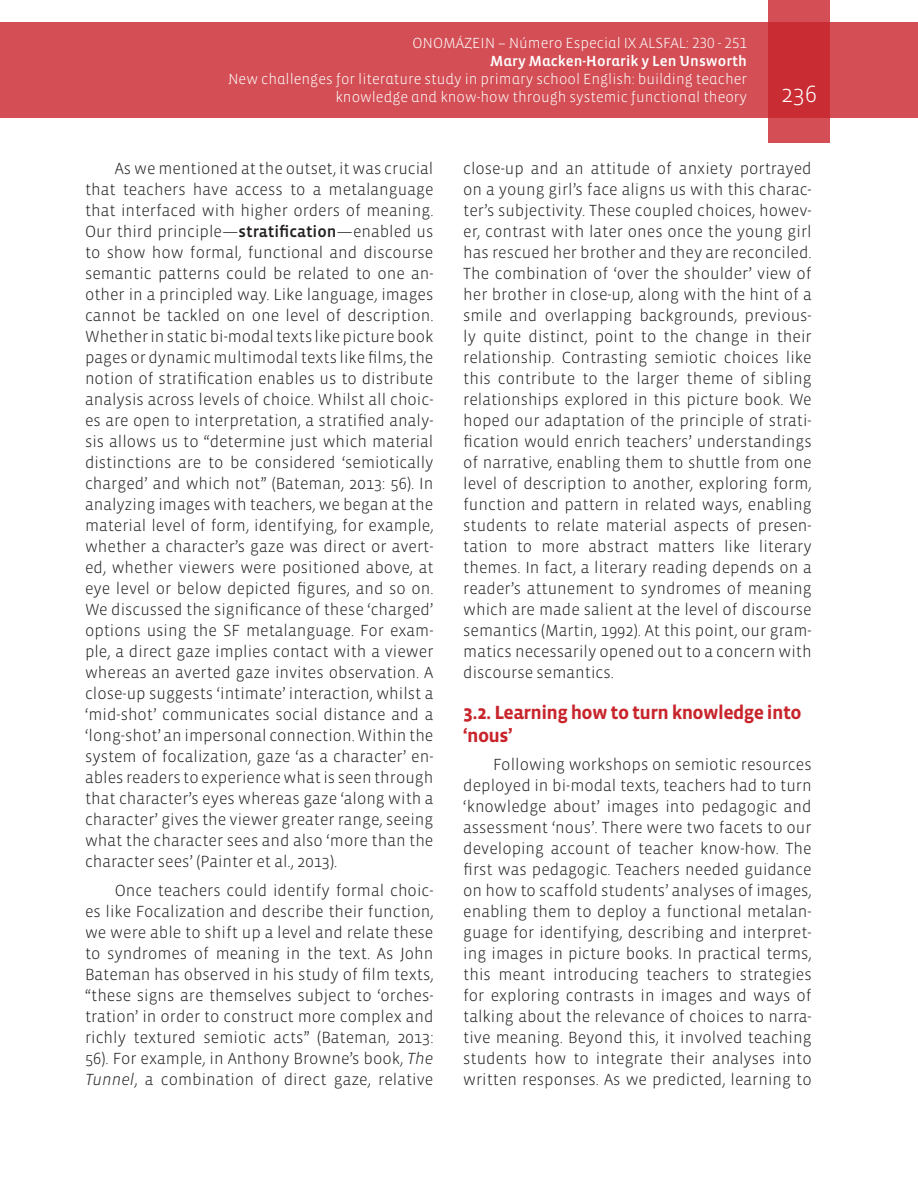
<style>
.page{position:relative;width:918px;height:1188px;background:#fff}
.page>*{position:absolute;margin:0;border:0;box-sizing:border-box;transform-origin:0 0}
.t1{font:300 24px "Vista Sans";color:#fff}
.t2{font:700 19.5px/23.4px "Vista Sans";letter-spacing:-.03em;color:#c8242b}
.Textos{font:300 16.5px/21px "Vista Sans";color:#231f20;text-align:justify}
.t3{font:300 15px/18px "Vista Sans Alt";color:#fff;text-align:right}
.t4{font:15px "Vista Sans Alt Med";color:#fff}
.s1{font-family:"Vista Sans Med";font-weight:400}
.s2{font-style:italic}
</style>
<div class="page">
<div style="left:0;top:23px;width:918px;height:95px;background:#d34f55"></div>
<svg style="left:768px;top:0;width:62px;height:143px;background:#cc373e"></svg>
<p class="t3" style="left:412px;top:35px;width:336px">ONOMÁZEIN – Número Especial IX ALSFAL: 230 - 251</p>
<p class="t4" style="left:490px;top:54px;width:258px">Mary Macken-Horarik y Len Unsworth</p>
<p class="t3" style="left:228px;top:71px;width:520px">New challenges for literature study in primary school English: building teacher knowledge and know-how through systemic functional theory</p>
<h1 class="t1" style="left:781px;top:82px;width:37px">236</h1>
<p class="Textos" style="left:85px;top:158px;width:350px;text-indent:30px">As we mentioned at the outset, it was crucial that teachers have access to a metalanguage that interfaced with higher orders of meaning.<br>Our third principle—<span class="s1">stratification</span>—enabled us to show how formal, functional and discourse semantic patterns could be related to one an&shy;other in a principled way. Like language, images cannot be tackled on one level of description.<br>Whether in static bi-modal texts like picture book pages or dynamic multimodal texts like films, the notion of stratification enables us to distribute analysis across levels of choice. Whilst all choic&shy;es are open to interpretation, a stratified analy&shy;sis allows us to “determine just which material distinctions are to be considered ‘semiotically charged’ and which not” (Bateman, 2013: 56). In analyzing images with teachers, we began at the material level of form, identifying, for example, whether a character’s gaze was direct or avert&shy;ed, whether viewers were positioned above, at eye level or below depicted figures, and so on.<br>We discussed the significance of these ‘charged’ options using the SF metalanguage. For exam&shy;ple, a direct gaze implies contact with a viewer whereas an averted gaze invites observation. A close-up suggests ‘intimate’ interaction, whilst a ‘mid-shot’ communicates social distance and a ‘long-shot’ an impersonal connection. Within the system of focalization, gaze ‘as a character’ en&shy;ables readers to experience what is seen through that character’s eyes whereas gaze ‘along with a character’ gives the viewer greater range, seeing what the character sees and also ‘more than the character sees’ (Painter et al., 2013).</p>
<p class="Textos" style="left:85px;top:881px;width:350px;text-indent:30px">Once teachers could identify formal choic&shy;es like Focalization and describe their function, we were able to shift up a level and relate these to syndromes of meaning in the text. As John Bateman has observed in his study of film texts, “these signs are themselves subject to ‘orches&shy;tration’ in order to construct more complex and richly textured semiotic acts” (Bateman, 2013:<br>56). For example, in Anthony Browne’s book, <span class="s2">The Tunnel</span>, a combination of direct gaze, relative</p>
<p class="Textos" style="left:463px;top:158px;width:350px">close-up and an attitude of anxiety portrayed on a young girl’s face aligns us with this charac&shy;ter’s subjectivity. These coupled choices, howev&shy;er, contrast with later ones once the young girl has rescued her brother and they are reconciled.<br>The combination of ‘over the shoulder’ view of her brother in close-up, along with the hint of a smile and overlapping backgrounds, previous&shy;ly quite distinct, point to the change in their relationship. Contrasting semiotic choices like this contribute to the larger theme of sibling relationships explored in this picture book. We hoped our adaptation of the principle of strati&shy;fication would enrich teachers’ understandings of narrative, enabling them to shuttle from one level of description to another, exploring form, function and pattern in related ways, enabling students to relate material aspects of presen&shy;tation to more abstract matters like literary themes. In fact, a literary reading depends on a reader’s attunement to syndromes of meaning which are made salient at the level of discourse semantics (Martin, 1992). At this point, our gram&shy;matics necessarily opened out to a concern with discourse semantics.</p>
<p class="t2" style="left:463px;top:701px;width:340px">3.2. Learning how to turn knowledge into ‘nous’</p>
<p class="Textos" style="left:463px;top:755px;width:350px;text-indent:30px">Following workshops on semiotic resources deployed in bi-modal texts, teachers had to turn ‘knowledge about’ images into pedagogic and assessment ‘nous’. There were two facets to our developing account of teacher know-how. The first was pedagogic. Teachers needed guidance on how to scaffold students’ analyses of images, enabling them to deploy a functional metalan&shy;guage for identifying, describing and interpret&shy;ing images in picture books. In practical terms, this meant introducing teachers to strategies for exploring contrasts in images and ways of talking about the relevance of choices to narra&shy;tive meaning. Beyond this, it involved teaching students how to integrate their analyses into written responses. As we predicted, learning to</p>
</div>
